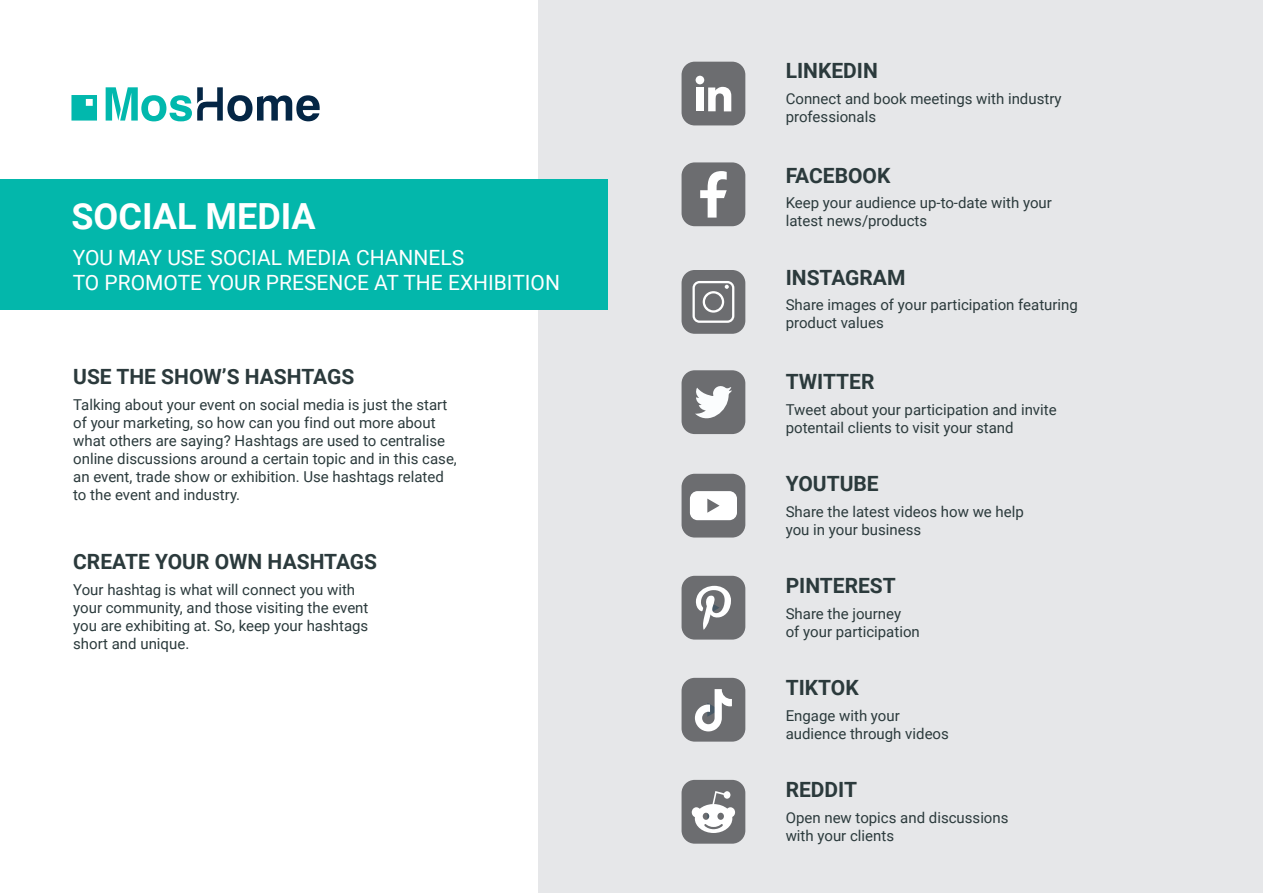
<style>
.page{position:relative;width:1263px;height:893px;background:#fff}
.page>*{position:absolute;margin:0;border:0;box-sizing:border-box;transform-origin:0 0}
.t1{font:700 36px "Roboto";color:#fff}
.t2{font:700 21px "Roboto";color:#2b3a3c}
.t3{font:21px/25.2px "Roboto";color:#fff}
.t4{font:15px/18px "Roboto";color:#2b3a3c}
</style>
<div class="page">
<div style="left:539px;top:0;width:724px;height:893px;background:#e6e7e9"></div>
<div style="left:681px;top:270px;width:64px;height:64px;background:#6c6d70;border-radius:13px"></div>
<svg style="left:692px;top:281px;width:42px;height:42px"></svg>
<div style="left:681px;top:370px;width:64px;height:64px;background:#6c6d70;border-radius:13px"></div>
<svg style="left:695px;top:386px;width:37px;height:33px"></svg>
<div style="left:681px;top:162px;width:64px;height:64px;background:#6c6d70;border-radius:13px"></div>
<svg style="left:700px;top:171px;width:27px;height:47px"></svg>
<div style="left:681px;top:62px;width:64px;height:63px;background:#6c6d70;border-radius:13px"></div>
<div style="left:696px;top:87px;width:8px;height:24px;background:#fff"></div>
<svg style="left:708px;top:87px;width:23px;height:24px"></svg>
<div style="left:696px;top:76px;width:8px;height:8px;background:#fff;border-radius:50%"></div>
<div style="left:681px;top:474px;width:64px;height:63px;background:#6c6d70;border-radius:13px"></div>
<div style="left:690px;top:491px;width:47px;height:29px;background:#fff;border-radius:8px"></div>
<svg style="left:707px;top:499px;width:12px;height:14px"></svg>
<div style="left:681px;top:576px;width:64px;height:64px;background:#6c6d70;border-radius:13px"></div>
<svg style="left:696px;top:586px;width:35px;height:44px"></svg>
<div style="left:681px;top:678px;width:64px;height:64px;background:#6c6d70;border-radius:13px"></div>
<svg style="left:695px;top:689px;width:37px;height:42px"></svg>
<div style="left:681px;top:780px;width:64px;height:64px;background:#6c6d70;border-radius:13px"></div>
<svg style="left:692px;top:791px;width:43px;height:42px"></svg>
<div style="left:0;top:179px;width:607px;height:130px;background:#03b7ab"></div>
<svg style="left:71px;top:95px;width:26px;height:26px"></svg>
<svg style="left:106px;top:87px;width:214px;height:34px"></svg>
<h1 class="t1" style="left:71px;top:191px;width:246px">SOCIAL MEDIA</h1>
<h2 class="t3" style="left:73px;top:244px;width:489px">YOU MAY USE SOCIAL MEDIA CHANNELS<br>TO PROMOTE YOUR PRESENCE AT THE EXHIBITION</h2>
<h2 class="t2" style="left:73px;top:362px;width:283px">USE THE SHOW’S HASHTAGS</h2>
<p class="t4" style="left:73px;top:395px;width:385px">Talking about your event on social media is just the start of your marketing, so how can you find out more about what others are saying? Hashtags are used to centralise online discussions around a certain topic and in this case, an event, trade show or exhibition. Use hashtags related to the event and industry.</p>
<h2 class="t2" style="left:73px;top:547px;width:305px">CREATE YOUR OWN HASHTAGS</h2>
<p class="t4" style="left:73px;top:580px;width:297px">Your hashtag is what will connect you with your community, and those visiting the event you are exhibiting at. So, keep your hashtags short and unique.</p>
<h2 class="t2" style="left:786px;top:56px;width:94px">LINKEDIN</h2>
<p class="t4" style="left:786px;top:89px;width:277px">Connect and book meetings with industry professionals</p>
<h2 class="t2" style="left:786px;top:160px;width:106px">FACEBOOK</h2>
<p class="t4" style="left:786px;top:193px;width:268px">Keep your audience up-to-date with your latest news/products</p>
<h2 class="t2" style="left:786px;top:263px;width:121px">INSTAGRAM</h2>
<p class="t4" style="left:786px;top:295px;width:294px">Share images of your participation featuring product values</p>
<h2 class="t2" style="left:786px;top:367px;width:90px">TWITTER</h2>
<p class="t4" style="left:786px;top:400px;width:272px">Tweet about your participation and invite potentail clients to visit your stand</p>
<h2 class="t2" style="left:786px;top:469px;width:95px">YOUTUBE</h2>
<p class="t4" style="left:786px;top:502px;width:240px">Share the latest videos how we help you in your business</p>
<h2 class="t2" style="left:786px;top:571px;width:112px">PINTEREST</h2>
<p class="t4" style="left:786px;top:604px;width:136px">Share the journey<br>of your participation</p>
<h2 class="t2" style="left:786px;top:673px;width:74px">TIKTOK</h2>
<p class="t4" style="left:786px;top:706px;width:165px">Engage with your audience through videos</p>
<h2 class="t2" style="left:786px;top:775px;width:73px">REDDIT</h2>
<p class="t4" style="left:786px;top:808px;width:224px">Open new topics and discussions with your clients</p>
</div>
